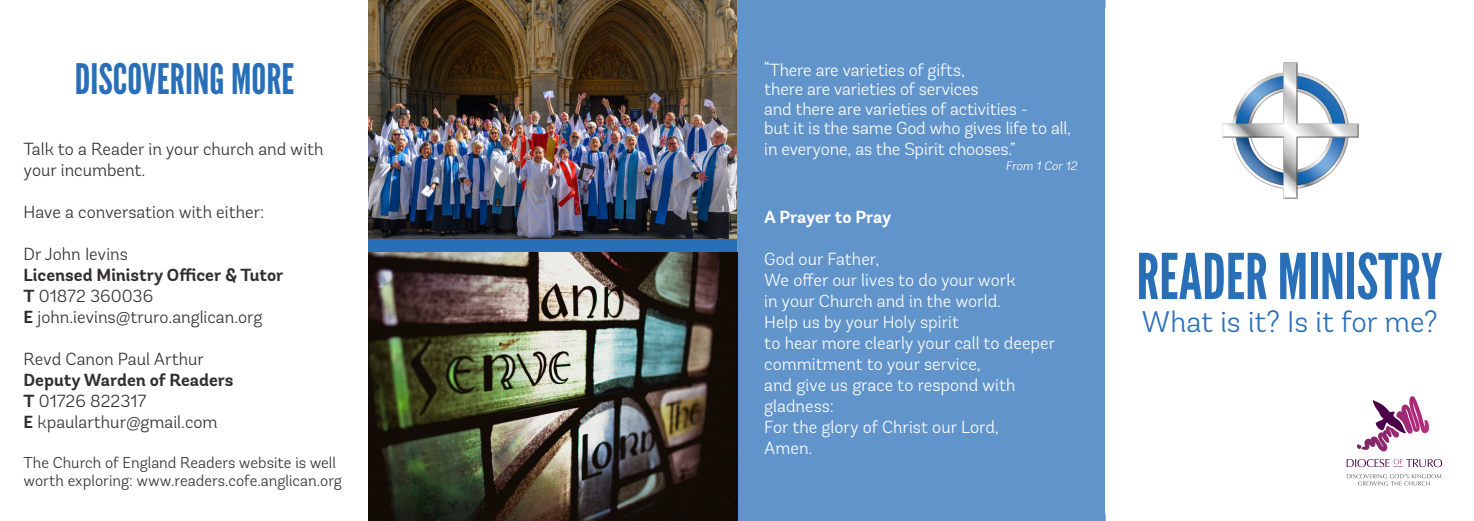
<style>
.page{position:relative;width:1474px;height:521px;background:#fff}
.page>*{position:absolute;margin:0;border:0;box-sizing:border-box;transform-origin:0 0}
.t1{font:63px "League Gothic";color:#296fb8}
.t2{font:42px "League Gothic";color:#296fb8}
.t3{font:300 29.75px "Andes Rounded";color:#296fb8}
.t4{font:300 17.5px "Andes Rounded";letter-spacing:-.01em;color:#fff}
.t5{font:300 17.5px/21px "Andes Rounded";color:#312f30}
.t6{font:700 17.5px "Andes Rounded";color:#312f30}
.t7{font:700 17.5px "Andes Rounded";letter-spacing:-.015em;color:#fff}
.t8{font:300 15.75px/18.9px "Andes Rounded";color:#312f30}
.t9{font:italic 300 12.25px "Andes Rounded";color:#fff}
.s1{font-weight:700}
</style>
<div class="page">
<img style="left:1222px;top:62px;width:137px;height:137px">
<svg style="left:1346px;top:459px;width:95px;height:8px"></svg>
<svg style="left:1346px;top:474px;width:95px;height:11px"></svg>
<svg style="left:1372px;top:396px;width:47px;height:38px"></svg>
<div style="left:737px;top:0;width:367px;height:521px;background:#6194ca"></div>
<div style="left:368px;top:0;width:369px;height:521px;background:#296fb8"></div>
<img style="left:368px;top:0;width:369px;height:238px">
<img style="left:368px;top:253px;width:369px;height:268px">
<p class="t2" style="left:75px;top:54px;width:221px">DISCOVERING MORE</p>
<p class="t5" style="left:24px;top:138px;width:301px">Talk to a Reader in your church and with your incumbent.</p>
<p class="t5" style="left:24px;top:201px;width:242px">Have a conversation with either:</p>
<p class="t5" style="left:24px;top:243px;width:106px">Dr John Ievins</p>
<p class="t6" style="left:24px;top:264px;width:261px">Licensed Ministry Officer &amp; Tutor</p>
<p class="t5" style="left:24px;top:285px;width:131px"><span class="s1">T</span> 01872 360036</p>
<p class="t5" style="left:24px;top:306px;width:240px"><span class="s1">E</span> john.ievins@truro.anglican.org</p>
<p class="t5" style="left:24px;top:348px;width:182px">Revd Canon Paul Arthur</p>
<p class="t6" style="left:24px;top:369px;width:211px">Deputy Warden of Readers</p>
<p class="t5" style="left:24px;top:390px;width:124px"><span class="s1">T</span> 01726 822317</p>
<p class="t5" style="left:24px;top:411px;width:195px"><span class="s1">E</span> kpaularthur@gmail.com</p>
<p class="t8" style="left:24px;top:453px;width:320px">The Church of England Readers website is well worth exploring: www.readers.cofe.anglican.org</p>
<p class="t4" style="left:764px;top:60px;width:202px">“There are varieties of gifts,</p>
<p class="t4" style="left:764px;top:79px;width:216px">there are varieties of services</p>
<p class="t4" style="left:764px;top:98px;width:265px">and there are varieties of activities -</p>
<p class="t4" style="left:764px;top:117px;width:308px">but it is the same God who gives life to all,</p>
<p class="t4" style="left:764px;top:138px;width:253px">in everyone, as the Spirit chooses.”</p>
<p class="t9" style="left:1005px;top:158px;width:76px">From 1 Cor12</p>
<p class="t7" style="left:764px;top:206px;width:129px">A Prayer to Pray</p>
<p class="t4" style="left:764px;top:248px;width:117px">God our Father,</p>
<p class="t4" style="left:764px;top:269px;width:253px">We offer our lives to do your work</p>
<p class="t4" style="left:764px;top:290px;width:238px">in your Church and in the world.</p>
<p class="t4" style="left:764px;top:311px;width:196px">Help us by your Holy spirit</p>
<p class="t4" style="left:764px;top:332px;width:292px">to hear more clearly your call to deeper</p>
<p class="t4" style="left:764px;top:353px;width:218px">commitment to your service,</p>
<p class="t4" style="left:764px;top:374px;width:253px">and give us grace to respond with</p>
<p class="t4" style="left:764px;top:395px;width:71px">gladness:</p>
<p class="t4" style="left:764px;top:416px;width:236px">For the glory of Christ our Lord,</p>
<p class="t4" style="left:764px;top:437px;width:50px">Amen.</p>
<p class="t1" style="left:1136px;top:239px;width:307px">READER MINISTRY</p>
<p class="t3" style="left:1141px;top:303px;width:298px">What is it? Is it for me?</p>
</div>
